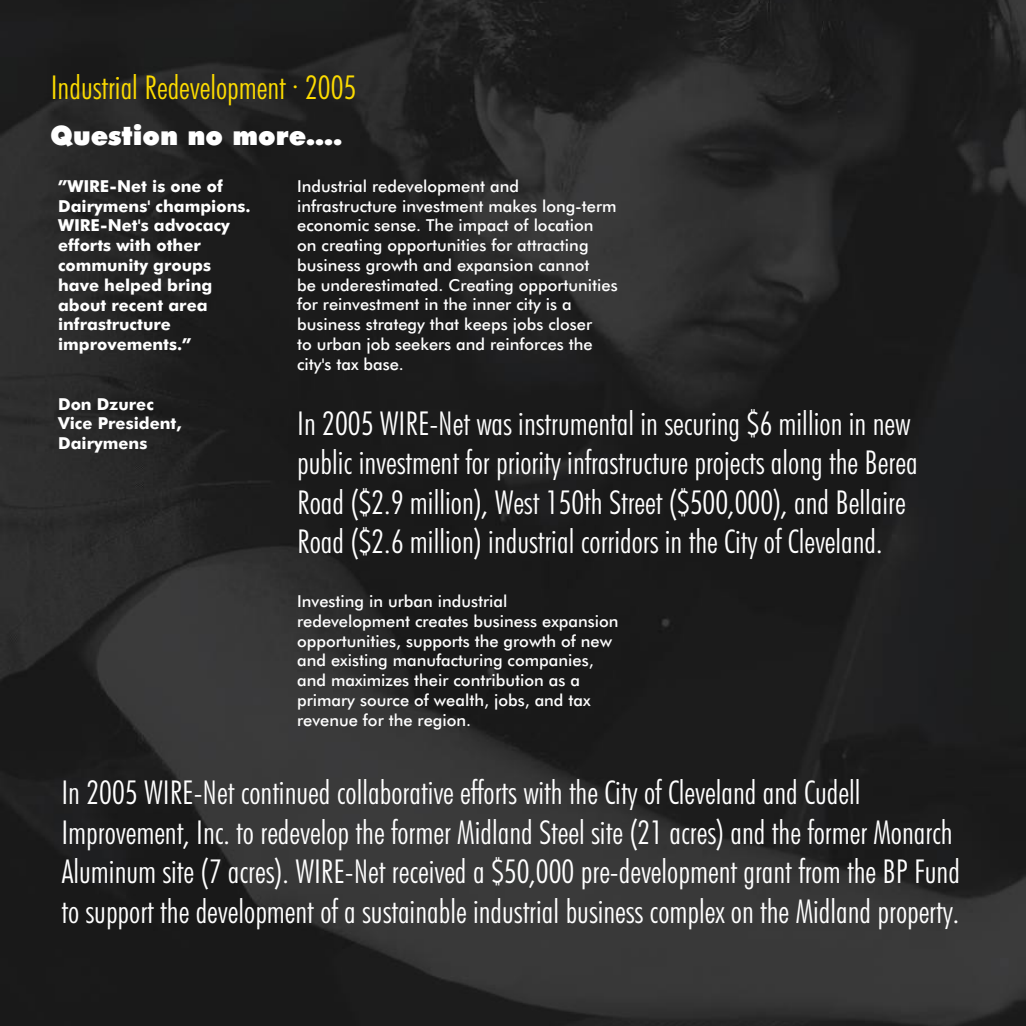
<style>
.page{position:relative;width:1026px;height:1026px;background:#fff}
.page>*{position:absolute;margin:0;border:0;box-sizing:border-box;transform-origin:0 0}
.t1{font:300 condensed 33px/39.6px "Futura BT";color:#fff}
.t2{font:300 condensed 33px "Futura BT";color:#fcdb00}
.t3{font:900 27px "Futura BT";color:#fff}
.t4{font:500 16.5px/19.8px "Futura BT";color:#fff}
.t5{font:500 16.5px/19.8px "Futura BT";color:#fff}
</style>
<div class="page">
<img style="left:0;top:0;width:1026px;height:1026px">
<p class="t2" style="left:51px;top:74px;width:307px">Industrial Redevelopment 2005</p>
<p class="t2" style="left:292px;top:63px;width:8px">.</p>
<p class="t3" style="left:50px;top:124px;width:294px">Question no more….</p>
<p class="t5" style="left:58px;top:178px;width:194px">”WIRE-Net is one of<br>Dairymens' champions.<br>WIRE-Net's advocacy efforts with other community groups have helped bring about recent area infrastructure improvements.”</p>
<p class="t4" style="left:297px;top:178px;width:322px">Industrial redevelopment and infrastructure investment makes long-term economic sense. The impact of location<br>on creating opportunities for attracting business growth and expansion cannot<br>be underestimated. Creating opportunities for reinvestment in the inner city is a business strategy that keeps jobs closer<br>to urban job seekers and reinforces the city's tax base.</p>
<p class="t5" style="left:58px;top:395px;width:125px">Don Dzurec<br>Vice President,<br>Dairymens</p>
<p class="t1" style="left:297px;top:406px;width:622px">In 2005 WIRE-Net was instrumental in securing $6 million in new public investment for priority infrastructure projects along the Berea Road ($2.9 million), West 150th Street ($500,000), and Bellaire Road ($2.6 million) industrial corridors in the City of Cleveland.</p>
<p class="t4" style="left:297px;top:593px;width:323px">Investing in urban industrial redevelopment creates business expansion opportunities, supports the growth of new and existing manufacturing companies, and maximizes their contribution as a primary source of wealth, jobs, and tax revenue for the region.</p>
<p class="t1" style="left:61px;top:776px;width:900px">In 2005 WIRE-Net continued collaborative efforts with the City of Cleveland and Cudell Improvement, Inc. to redevelop the former Midland Steel site (21 acres) and the former Monarch Aluminum site (7 acres). WIRE-Net received a $50,000 pre-development grant from the BP Fund to support the development of a sustainable industrial business complex on the Midland property.</p>
</div>
